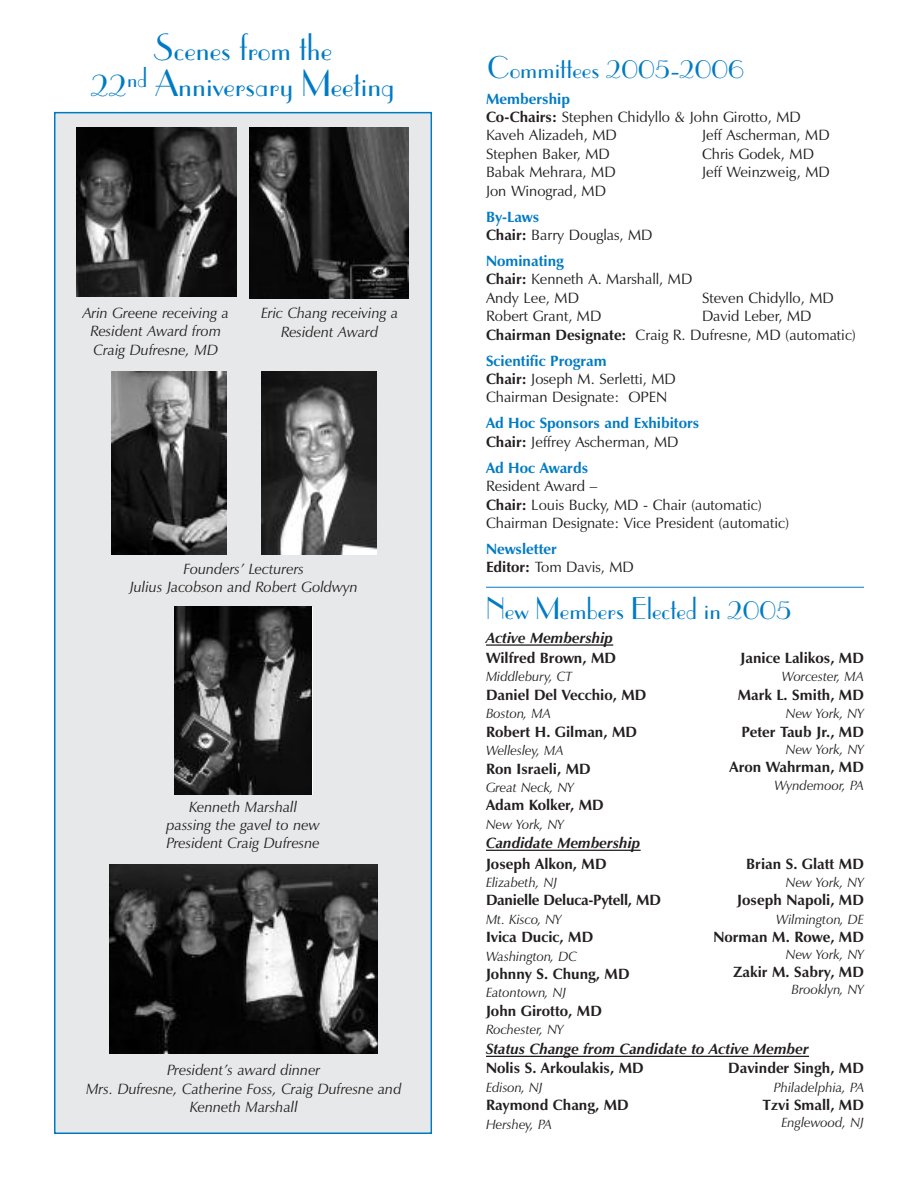
<style>
.page{position:relative;width:918px;height:1188px;background:#fff}
.page>*{position:absolute;margin:0;border:0;box-sizing:border-box;transform-origin:0 0}
.t1{font:36px/36px "Parisian";color:#007bc3;text-align:center}
.t2{font:30px "Parisian";color:#007bc3}
.t3{font:15px/18.5px "Zapf Humanist 601 BT";color:#231f20}
.t4{font:700 15px "Zapf Humanist 601 BT";color:#231f20}
.t5{font:italic 15px/18.5px "Zapf Humanist 601 BT";color:#231f20;text-align:center}
.t6{font:italic 700 15px "Zapf Humanist 601 BT";color:#231f20}
.t7{font:700 15px/18.5px "Zapf Humanist 601 BT";color:#007bc3}
.t8{font:italic 13.5px "Zapf Humanist 601 BT";color:#231f20}
.s1{font-weight:700;color:#007bc3}
.s2{font-weight:700}
.s3{color:#231f20}
.s4{font-weight:400;color:#231f20}
</style>
<div class="page">
<div style="left:56px;top:113px;width:374px;height:1019px;background:#e7e8e9"></div>
<div style="left:54px;top:112px;width:378px;height:1022px;border:2px solid #007bc3"></div>
<img style="left:77px;top:128px;width:160px;height:168px">
<img style="left:261px;top:371px;width:116px;height:184px">
<img style="left:174px;top:607px;width:138px;height:187px">
<img style="left:110px;top:865px;width:268px;height:189px">
<img style="left:249px;top:128px;width:160px;height:170px">
<img style="left:111px;top:371px;width:115px;height:184px">
<hr style="left:486px;top:644px;width:127px;height:2px;background:#231f20">
<hr style="left:486px;top:850px;width:155px;height:1px;background:#231f20">
<hr style="left:486px;top:1056px;width:323px;height:1px;background:#231f20">
<hr style="left:486px;top:587px;width:378px;height:1px;background:#007bc3">
<h1 class="t1" style="left:91px;top:32px;width:305px">Scenes from the<br>22<sup>nd</sup> Anniversary Meeting</h1>
<p class="t5" style="left:83px;top:305px;width:148px">Arin Greene receiving a<br>Resident Award from<br>Craig Dufresne, MD</p>
<p class="t5" style="left:261px;top:305px;width:139px">Eric Chang receiving a<br>Resident Award</p>
<p class="t5" style="left:130px;top:561px;width:230px">Founders’ Lecturers<br>Julius Jacobson and Robert Goldwyn</p>
<p class="t5" style="left:167px;top:799px;width:155px">Kenneth Marshall passing the gavel to new<br>President Craig Dufresne</p>
<p class="t5" style="left:86px;top:1063px;width:317px">President’s award dinner<br>Mrs. Dufresne, Catherine Foss, Craig Dufresne and<br>Kenneth Marshall</p>
<h2 class="t2" style="left:488px;top:56px;width:258px">Committees 2005-2006</h2>
<p class="t3" style="left:486px;top:91px;width:316px"><span class="s1">Membership<br></span><span class="s2">Co-Chairs:</span> Stephen Chidyllo &amp; John Girotto, MD<br>Kaveh Alizadeh, MD</p>
<p class="t3" style="left:702px;top:128px;width:129px">Jeff Ascherman, MD</p>
<p class="t3" style="left:486px;top:146px;width:125px">Stephen Baker, MD</p>
<p class="t3" style="left:702px;top:146px;width:114px">Chris Godek, MD</p>
<p class="t3" style="left:486px;top:164px;width:131px">Babak Mehrara, MD</p>
<p class="t3" style="left:702px;top:164px;width:129px">Jeff Weinzweig, MD</p>
<p class="t3" style="left:486px;top:183px;width:122px">Jon Winograd, MD</p>
<p class="t3" style="left:486px;top:209px;width:168px"><span class="s1">By-Laws<br></span><span class="s2">Chair:</span> Barry Douglas, MD</p>
<p class="t3" style="left:486px;top:253px;width:208px"><span class="s1">Nominating<br></span><span class="s2">Chair:</span> Kenneth A. Marshall, MD<br>Andy Lee, MD</p>
<p class="t3" style="left:702px;top:290px;width:133px">Steven Chidyllo, MD</p>
<p class="t3" style="left:486px;top:308px;width:372px;text-indent:216px">David Leber, MD<br><span class="s2">Chairman Designate:</span> Craig R. Dufresne, MD (automatic)</p>
<p class="t3" style="left:486px;top:353px;width:191px"><span class="s1">Scientific Program<br></span><span class="s2">Chair:</span> Joseph M. Serletti, MD<br>Chairman Designate: OPEN</p>
<p class="t7" style="left:486px;top:416px;width:215px">Ad Hoc Sponsors and Exhibitors<br><span class="s3">Chair:</span> <span class="s4">Jeffrey Ascherman, MD</span></p>
<p class="t7" style="left:486px;top:460px;width:104px">Ad Hoc Awards</p>
<p class="t3" style="left:486px;top:478px;width:305px">Resident Award –<br><span class="s2">Chair:</span> Louis Bucky, MD - Chair (automatic)<br>Chairman Designate: Vice President (automatic)</p>
<p class="t3" style="left:486px;top:541px;width:149px"><span class="s1">Newsletter<br></span><span class="s2">Editor:</span> Tom Davis, MD</p>
<h2 class="t2" style="left:486px;top:597px;width:307px">New Members Elected in 2005</h2>
<p class="t4" style="left:486px;top:652px;width:132px">Wilfred Brown, MD</p>
<p class="t8" style="left:486px;top:671px;width:87px">Middlebury, CT</p>
<p class="t4" style="left:486px;top:689px;width:162px">Daniel Del Vecchio, MD</p>
<p class="t8" style="left:486px;top:708px;width:66px">Boston, MA</p>
<p class="t4" style="left:486px;top:725px;width:153px">Robert H. Gilman, MD</p>
<p class="t8" style="left:486px;top:745px;width:79px">Wellesley, MA</p>
<p class="t4" style="left:486px;top:762px;width:106px">Ron Israeli, MD</p>
<p class="t8" style="left:486px;top:782px;width:90px">Great Neck, NY</p>
<p class="t4" style="left:486px;top:799px;width:119px">Adam Kolker, MD</p>
<p class="t8" style="left:486px;top:819px;width:80px">New York, NY</p>
<p class="t3" style="left:486px;top:308px;width:117px">Robert Grant, MD</p>
<p class="t6" style="left:486px;top:632px;width:129px">Active Membership</p>
<p class="t4" style="left:740px;top:652px;width:125px">Janice Lalikos, MD</p>
<p class="t8" style="left:782px;top:671px;width:83px">Worcester, MA</p>
<p class="t4" style="left:738px;top:689px;width:128px">Mark L. Smith, MD</p>
<p class="t8" style="left:786px;top:708px;width:80px">New York, NY</p>
<p class="t4" style="left:742px;top:725px;width:124px">Peter Taub Jr., MD</p>
<p class="t8" style="left:786px;top:744px;width:80px">New York, NY</p>
<p class="t4" style="left:730px;top:760px;width:136px">Aron Wahrman, MD</p>
<p class="t8" style="left:774px;top:780px;width:91px">Wyndemoor, PA</p>
<p class="t6" style="left:486px;top:837px;width:156px">Candidate Membership</p>
<p class="t4" style="left:486px;top:857px;width:122px">Joseph Alkon, MD</p>
<p class="t8" style="left:486px;top:877px;width:73px">Elizabeth, NJ</p>
<p class="t4" style="left:486px;top:894px;width:176px">Danielle Deluca-Pytell, MD</p>
<p class="t8" style="left:486px;top:914px;width:77px">Mt. Kisco, NY</p>
<p class="t4" style="left:486px;top:931px;width:109px">Ivica Ducic, MD</p>
<p class="t8" style="left:486px;top:951px;width:92px">Washington, DC</p>
<p class="t4" style="left:486px;top:968px;width:145px">Johnny S. Chung, MD</p>
<p class="t8" style="left:486px;top:987px;width:82px">Eatontown, NJ</p>
<p class="t4" style="left:486px;top:1005px;width:117px">John Girotto, MD</p>
<p class="t8" style="left:486px;top:1024px;width:79px">Rochester, NY</p>
<p class="t4" style="left:746px;top:857px;width:119px">Brian S. Glatt MD</p>
<p class="t8" style="left:786px;top:877px;width:80px">New York, NY</p>
<p class="t4" style="left:737px;top:894px;width:128px">Joseph Napoli, MD</p>
<p class="t8" style="left:776px;top:914px;width:89px">Wilmington, DE</p>
<p class="t4" style="left:713px;top:931px;width:152px">Norman M. Rowe, MD</p>
<p class="t8" style="left:786px;top:949px;width:80px">New York, NY</p>
<p class="t4" style="left:733px;top:966px;width:132px">Zakir M. Sabry, MD</p>
<p class="t8" style="left:792px;top:984px;width:74px">Brooklyn, NY</p>
<p class="t6" style="left:486px;top:1043px;width:325px">Status Change from Candidate to Active Member</p>
<p class="t4" style="left:486px;top:1062px;width:159px">Nolis S. Arkoulakis, MD</p>
<p class="t8" style="left:486px;top:1082px;width:58px">Edison, NJ</p>
<p class="t4" style="left:486px;top:1099px;width:144px">Raymond Chang, MD</p>
<p class="t8" style="left:486px;top:1118px;width:67px">Hershey, PA</p>
<p class="t4" style="left:728px;top:1062px;width:137px">Davinder Singh, MD</p>
<p class="t8" style="left:774px;top:1082px;width:92px">Philadelphia, PA</p>
<p class="t4" style="left:762px;top:1099px;width:103px">Tzvi Small, MD</p>
<p class="t8" style="left:781px;top:1117px;width:84px">Englewood, NJ</p>
</div>
